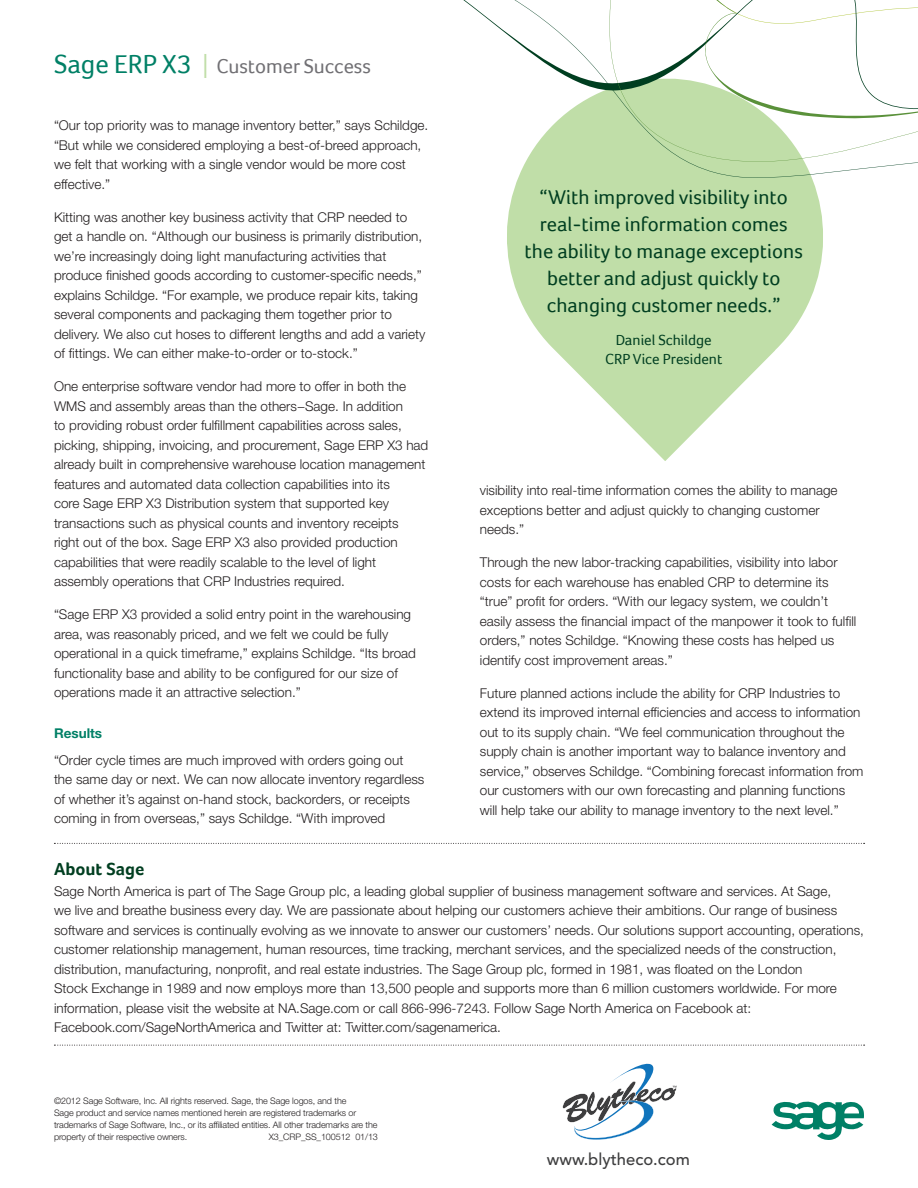
<style>
.page{position:relative;width:918px;height:1188px;background:#fff}
.page>*{position:absolute;margin:0;border:0;box-sizing:border-box;transform-origin:0 0}
.t1{font:20.55px/27px "Foco";color:#003e20;text-align:center}
.t2{font:20.55px "Foco";color:#717074}
.Challenge_Header{font:700 18px "Foco";color:#003e20}
.t3{font:500 16.65px "Avenir";color:#3e3e3f}
.quote_attribution{font:15px "Foco";color:#003e20}
.Body{font:300 13.5px/19.5px "Helvetica Neue LT Std";color:#231f20}
.Subhead{font:700 13.5px "Helvetica Neue LT Std";color:#008066}
.Copyright{font:300 9px/12px "Helvetica Neue LT Std";letter-spacing:-.01em;color:#231f20}
.s1{font-size:27px;color:#008066}
.s2{font-family:"Helvetica Neue LT Std";font-weight:300;font-size:33.6px;color:#c0dea8}
</style>
<div class="page">
<svg style="left:507px;top:189px;width:316px;height:272px;fill:#c0dea8"></svg>
<svg style="left:463px;top:0;width:455px;height:189px"></svg>
<svg style="left:772px;top:1102px;width:92px;height:38px"></svg>
<svg style="left:54px;top:1045px;width:811px;height:1px"></svg>
<svg style="left:54px;top:843px;width:811px;height:1px"></svg>
<svg style="left:562px;top:1063px;width:115px;height:77px"></svg>
<p class="t2" style="left:54px;top:54px;width:319px"><span class="s1">Sage ERP X3</span> <span class="s2">I</span> Customer Success</p>
<p class="Body" style="left:54px;top:115px;width:376px">“Our top priority was to manage inventory better,” says Schildge. “But while we considered employing a best-of-breed approach, we felt that working with a single vendor would be more cost effective.”</p>
<p class="Body" style="left:54px;top:207px;width:373px">Kitting was another key business activity that CRP needed to get a handle on. “Although our business is primarily distribution, we’re increasingly doing light manufacturing activities that produce finished goods according to customer-specific needs,” explains Schildge. “For example, we produce repair kits, taking several components and packaging them together prior to delivery. We also cut hoses to different lengths and add a variety of fittings. We can either make-to-order or to-stock.”</p>
<p class="Body" style="left:54px;top:376px;width:376px">One enterprise software vendor had more to offer in both the WMS and assembly areas than the others−Sage. In addition<br>to providing robust order fulfillment capabilities across sales, picking, shipping, invoicing, and procurement, Sage ERP X3 had already built in comprehensive warehouse location management features and automated data collection capabilities into its<br>core Sage ERP X3 Distribution system that supported key transactions such as physical counts and inventory receipts<br>right out of the box. Sage ERP X3 also provided production capabilities that were readily scalable to the level of light assembly operations that CRP Industries required.</p>
<p class="Body" style="left:54px;top:604px;width:364px">“Sage ERP X3 provided a solid entry point in the warehousing area, was reasonably priced, and we felt we could be fully operational in a quick timeframe,” explains Schildge. “Its broad functionality base and ability to be configured for our size of operations made it an attractive selection.”</p>
<p class="Subhead" style="left:54px;top:725px;width:50px">Results</p>
<p class="Body" style="left:54px;top:750px;width:372px">“Order cycle times are much improved with orders going out the same day or next. We can now allocate inventory regardless of whether it’s against on-hand stock, backorders, or receipts coming in from overseas,” says Schildge. “With improved</p>
<p class="t1" style="left:525px;top:183px;width:280px">“With improved visibility into real-time information comes the ability to manage exceptions better and adjust quickly to changing customer needs.”</p>
<p class="quote_attribution" style="left:616px;top:331px;width:98px">Daniel Schildge</p>
<p class="quote_attribution" style="left:605px;top:351px;width:119px">CRP Vice President</p>
<p class="Body" style="left:480px;top:481px;width:359px">visibility into real-time information comes the ability to manage exceptions better and adjust quickly to changing customer needs.”</p>
<p class="Body" style="left:480px;top:553px;width:378px">Through the new labor-tracking capabilities, visibility into labor costs for each warehouse has enabled CRP to determine its “true” profit for orders. “With our legacy system, we couldn’t easily assess the financial impact of the manpower it took to fulfill orders,” notes Schildge. “Knowing these costs has helped us identify cost improvement areas.”</p>
<p class="Body" style="left:480px;top:683px;width:385px">Future planned actions include the ability for CRP Industries to extend its improved internal efficiencies and access to information out to its supply chain. “We feel communication throughout the supply chain is another important way to balance inventory and service,” observes Schildge. “Combining forecast information from our customers with our own forecasting and planning functions will help take our ability to manage inventory to the next level.”</p>
<p class="Challenge_Header" style="left:54px;top:859px;width:92px">About Sage</p>
<p class="Body" style="left:54px;top:881px;width:811px">Sage North America is part of The Sage Group plc, a leading global supplier of business management software and services. At Sage,<br>we live and breathe business every day. We are passionate about helping our customers achieve their ambitions. Our range of business software and services is continually evolving as we innovate to answer our customers’ needs. Our solutions support accounting, operations, customer relationship management, human resources, time tracking, merchant services, and the specialized needs of the construction, distribution, manufacturing, nonprofit, and real estate industries. The Sage Group plc, formed in 1981, was floated on the London<br>Stock Exchange in 1989 and now employs more than 13,500 people and supports more than 6 million customers worldwide. For more information, please visit the website at NA.Sage.com or call 866-996-7243. Follow Sage North America on Facebook at:<br>Facebook.com/SageNorthAmerica and Twitter at: Twitter.com/sagenamerica.</p>
<p class="Copyright" style="left:54px;top:1095px;width:325px">©2012 Sage Software, Inc. All rights reserved. Sage, the Sage logos, and the<br>Sage product and service names mentioned herein are registered trademarks or trademarks of Sage Software, Inc., or its affiliated entities. All other trademarks are the property of their respective owners.</p>
<p class="Copyright" style="left:269px;top:1131px;width:111px">X3_CRP_SS_100512 01/13</p>
<p class="t3" style="left:547px;top:1149px;width:145px">www.blytheco.com</p>
</div>
